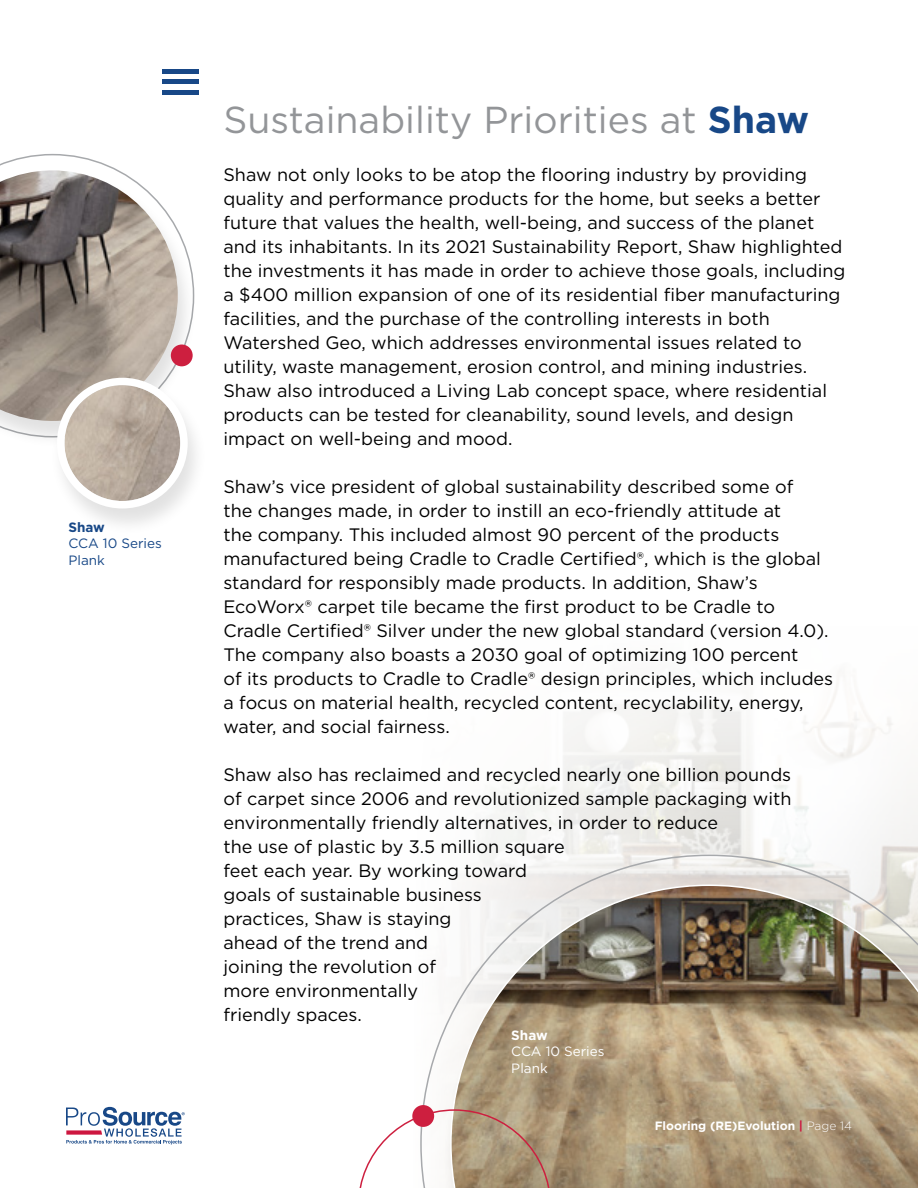
<style>
.page{position:relative;width:918px;height:1188px;background:#fff}
.page>*{position:absolute;margin:0;border:0;box-sizing:border-box;transform-origin:0 0}
.t1{font:37.5px "Gotham";color:#939598}
.t2{font:18px/24px "Gotham";color:#000}
.t3{font:13.5px/16.2px "Gotham";color:#fff}
.t4{font:13.5px/16.2px "Gotham";color:#184887}
.t5{font:700 13.5px "Gotham";color:#fff}
.t6{font:700 13.5px "Gotham";color:#184887}
.t7{font:700 12px "Gotham";color:#fff}
.s1{font-weight:700;color:#184887}
.s2{color:#cd163f}
.s3{font-weight:300}
</style>
<div class="page">
<svg style="left:66px;top:1107px;width:119px;height:38px"></svg>
<svg style="left:0;top:154px;width:118px;height:16px"></svg>
<img style="left:419px;top:683px;width:499px;height:423px">
<hr style="left:162px;top:69px;width:37px;height:4px;background:#184887">
<hr style="left:162px;top:80px;width:37px;height:4px;background:#184887">
<hr style="left:162px;top:91px;width:37px;height:4px;background:#184887">
<svg style="left:420px;top:855px;width:498px;height:254px"></svg>
<img style="left:450px;top:885px;width:468px;height:303px">
<svg style="left:633px;top:1009px;width:285px;height:179px;background:#b4a080"></svg>
<div style="left:0;top:170px;width:198px;height:279px;background:#000;opacity:.12"></div>
<img style="left:0;top:170px;width:178px;height:251px">
<svg style="left:359px;top:1109px;width:192px;height:79px"></svg>
<div style="left:49px;top:377px;width:159px;height:159px;background:#000;opacity:.12"></div>
<img style="left:64px;top:385px;width:116px;height:116px;border-radius:58px">
<div style="left:57px;top:378px;width:131px;height:130px;border:8px solid #fff;border-radius:50%"></div>
<div style="left:412px;top:1105px;width:22px;height:22px;background:#cd1f3f;border-radius:50%"></div>
<div style="left:171px;top:345px;width:22px;height:21px;background:#cd1f3f;border-radius:50%"></div>
<p class="t6" style="left:68px;top:518px;width:38px">Shaw</p>
<p class="t4" style="left:68px;top:535px;width:95px">CCA 10 Series<br>Plank</p>
<h1 class="t1" style="left:223px;top:96px;width:587px">Sustainability Priorities at <span class="s1">Shaw</span></h1>
<p class="t2" style="left:223px;top:162px;width:624px">Shaw not only looks to be atop the flooring industry by providing quality and performance products for the home, but seeks a better future that values the health, well-being, and success of the planet and its inhabitants. In its 2021 Sustainability Report, Shaw highlighted the investments it has made in order to achieve those goals, including a $400 million expansion of one of its residential fiber manufacturing facilities, and the purchase of the controlling interests in both Watershed Geo, which addresses environmental issues related to utility, waste management, erosion control, and mining industries.<br>Shaw also introduced a Living Lab concept space, where residential products can be tested for cleanability, sound levels, and design impact on well-being and mood.</p>
<p class="t2" style="left:223px;top:474px;width:611px">Shaw’s vice president of global sustainability described some of<br>the changes made, in order to instill an eco-friendly attitude at<br>the company. This included almost 90 percent of the products manufactured being Cradle to Cradle Certified®, which is the global standard for responsibly made products. In addition, Shaw’s EcoWorx® carpet tile became the first product to be Cradle to Cradle Certified® Silver under the new global standard (version 4.0).<br>The company also boasts a 2030 goal of optimizing 100 percent<br>of its products to Cradle to Cradle® design principles, which includes a focus on material health, recycled content, recyclability, energy, water, and social fairness.</p>
<p class="t2" style="left:223px;top:762px;width:570px">Shaw also has reclaimed and recycled nearly one billion pounds of carpet since 2006 and revolutionized sample packaging with environmentally friendly alternatives, in order to reduce<br>the use of plastic by 3.5 million square<br>feet each year. By working toward<br>goals of sustainable business<br>practices, Shaw is staying<br>ahead of the trend and<br>joining the revolution of<br>more environmentally<br>friendly spaces.</p>
<p class="t5" style="left:511px;top:1026px;width:38px">Shaw</p>
<p class="t3" style="left:511px;top:1043px;width:95px">CCA 10 Series<br>Plank</p>
<p class="t7" style="left:655px;top:1118px;width:199px">Flooring (RE)Evolution <span class="s2">|</span> <span class="s3">Page 14</span></p>
</div>
